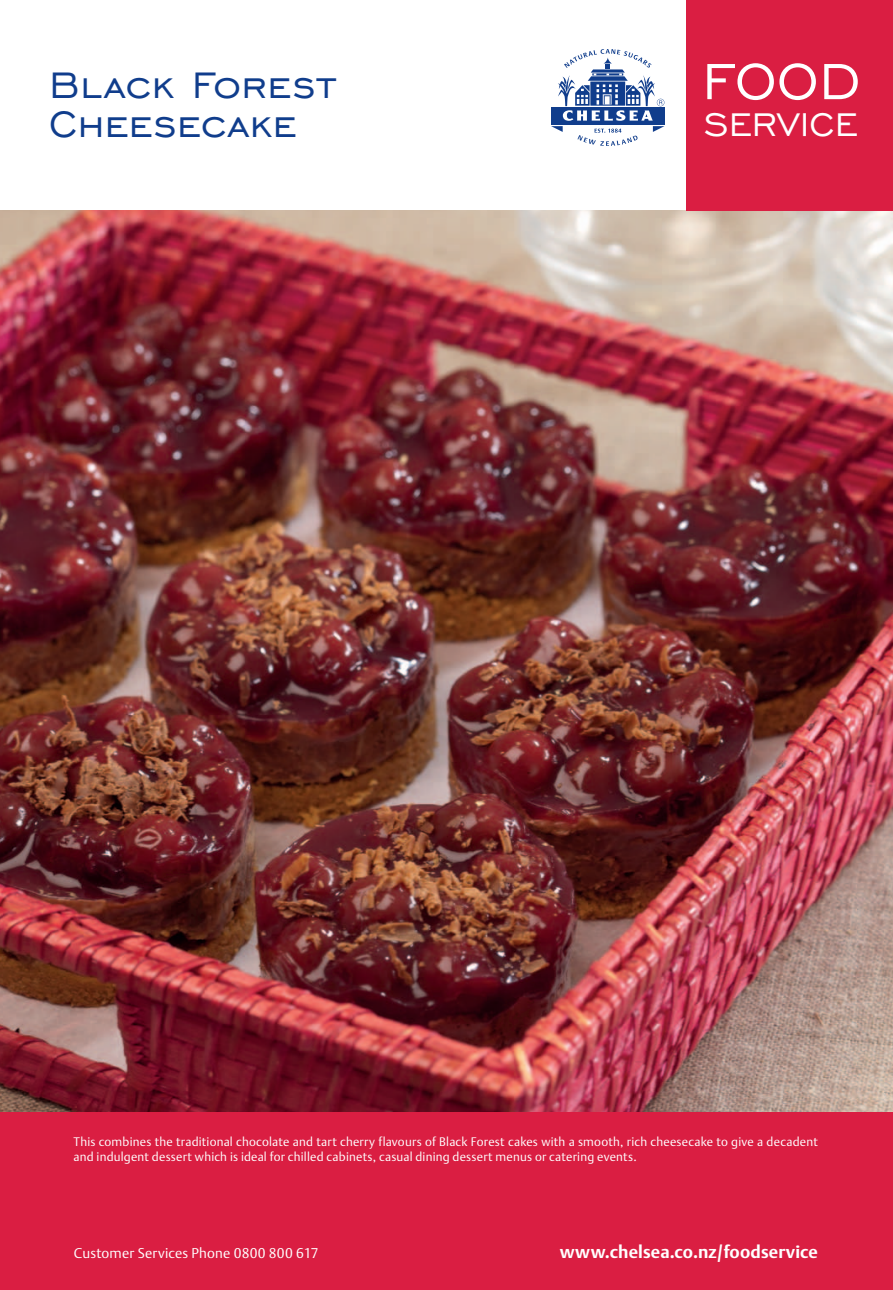
<style>
.page{position:relative;width:893px;height:1290px;background:#fff}
.page>*{position:absolute;margin:0;border:0;box-sizing:border-box;transform-origin:0 0}
.t1{font:65.27px "Engravers Gothic BT";color:#fff}
.t2{font:47.25px/38.7px "Engravers Gothic BT";letter-spacing:.01em;color:#103d8c}
.t3{font:42px "Engravers Gothic BT";color:#fff}
.t4{font:700 17.5px "DTL Argo T";letter-spacing:.005em;color:#fff}
.t5{font:300 14px "DTL Argo T";letter-spacing:.01em;color:#fff}
.t6{font:300 12.25px/15.8px "DTL Argo T";letter-spacing:.015em;color:#fff}
</style>
<div class="page">
<img style="left:0;top:211px;width:893px;height:901px">
<div style="left:0;top:1112px;width:893px;height:178px;background:#da1e42"></div>
<div style="left:686px;top:0;width:207px;height:211px;background:#da1e42"></div>
<svg style="left:551px;top:49px;width:113px;height:97px"></svg>
<h2 class="t2" style="left:49px;top:65px;width:288px">Black Forest<br>Cheesecake</h2>
<h1 class="t1" style="left:702px;top:45px;width:160px">FOOD</h1>
<h3 class="t3" style="left:704px;top:101px;width:156px">SERVICE</h3>
<p class="t6" style="left:74px;top:1133px;width:746px">This combines the traditional chocolate and tart cherry flavours of Black Forest cakes with a smooth, rich cheesecake to give a decadent and indulgent dessert which is ideal for chilled cabinets, casual dining dessert menus or catering events.</p>
<p class="t5" style="left:74px;top:1244px;width:246px">Customer Services Phone 0800 800 617</p>
<h3 class="t4" style="left:560px;top:1241px;width:260px">www.chelsea.co.nz/foodservice</h3>
</div>
